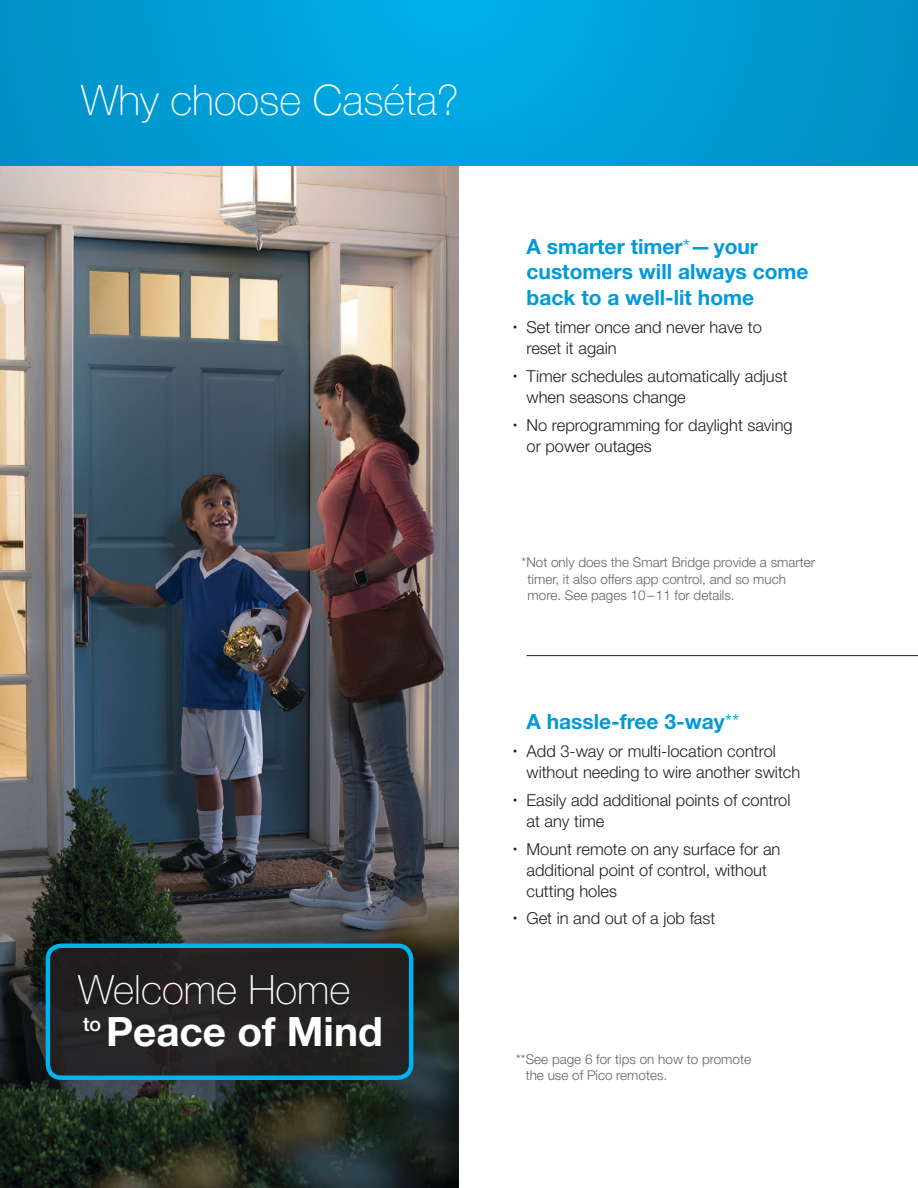
<style>
.page{position:relative;width:918px;height:1188px;background:#fff}
.page>*{position:absolute;margin:0;border:0;box-sizing:border-box;transform-origin:0 0}
.t1{font:100 42px "Helvetica Neue LT Std";color:#fff}
.t2{font:700 40.5px "Helvetica Neue LT Std";color:#fff}
.t3{font:100 40.5px "Helvetica Neue LT Std";color:#fff}
.t4{font:700 21px/25.5px "Helvetica Neue LT Std";color:#0099d9}
.t5{font:500 19.5px "Helvetica Neue LT Std";color:#fff}
.t6{font:300 16.5px/21px "Helvetica Neue LT Std";color:#231f20}
.t7{font:300 13.5px/16.5px "Helvetica Neue LT Std";color:#636466}
.s1{font-weight:300}
</style>
<div class="page">
<img style="left:0;top:165px;width:459px;height:1023px">
<svg style="left:0;top:0;width:918px;height:165px"></svg>
<hr style="left:526px;top:655px;width:392px;height:1px;background:#231f20">
<div style="left:33px;top:931px;width:393px;height:162px;background:#231f20;opacity:.4"></div>
<div style="left:46px;top:944px;width:367px;height:136px;border:4px solid #00b3f0;border-radius:14px"></div>
<h1 class="t1" style="left:81px;top:76px;width:380px">Why choose Caséta?</h1>
<h2 class="t3" style="left:78px;top:966px;width:274px">Welcome Home</h2>
<p class="t5" style="left:83px;top:1013px;width:20px">to</p>
<h2 class="t2" style="left:106px;top:1007px;width:278px">Peace of Mind</h2>
<p class="t4" style="left:527px;top:233px;width:284px">A smarter timer<span class="s1">*</span>—your customers will always come back to a well-lit home</p>
<p class="t6" style="left:526px;top:317px;width:237px;text-indent:-13px"><sup>•</sup> Set timer once and never have to reset it again</p>
<p class="t6" style="left:526px;top:365px;width:263px;text-indent:-13px"><sup>•</sup> Timer schedules automatically adjust when seasons change</p>
<p class="t6" style="left:526px;top:414px;width:268px;text-indent:-13px"><sup>•</sup> No reprogramming for daylight saving or power outages</p>
<p class="t7" style="left:528px;top:554px;width:289px;text-indent:-6px">*Not only does the Smart Bridge provide a smarter timer, it also offers app control, and so much more. See pages 10–11 for details.</p>
<p class="t4" style="left:527px;top:708px;width:215px">A hassle-free 3-way<span class="s1">**</span></p>
<p class="t6" style="left:526px;top:740px;width:275px;text-indent:-13px"><sup>•</sup> Add 3-way or multi-location control without needing to wire another switch</p>
<p class="t6" style="left:526px;top:789px;width:266px;text-indent:-13px"><sup>•</sup> Easily add additional points of control at any time</p>
<p class="t6" style="left:526px;top:838px;width:256px;text-indent:-13px"><sup>•</sup> Mount remote on any surface for an additional point of control, without cutting holes</p>
<p class="t6" style="left:513px;top:908px;width:204px"><sup>•</sup> Get in and out of a job fast</p>
<p class="t7" style="left:526px;top:1050px;width:227px;text-indent:-10px">**See page 6 for tips on how to promote the use of Pico remotes.</p>
</div>
